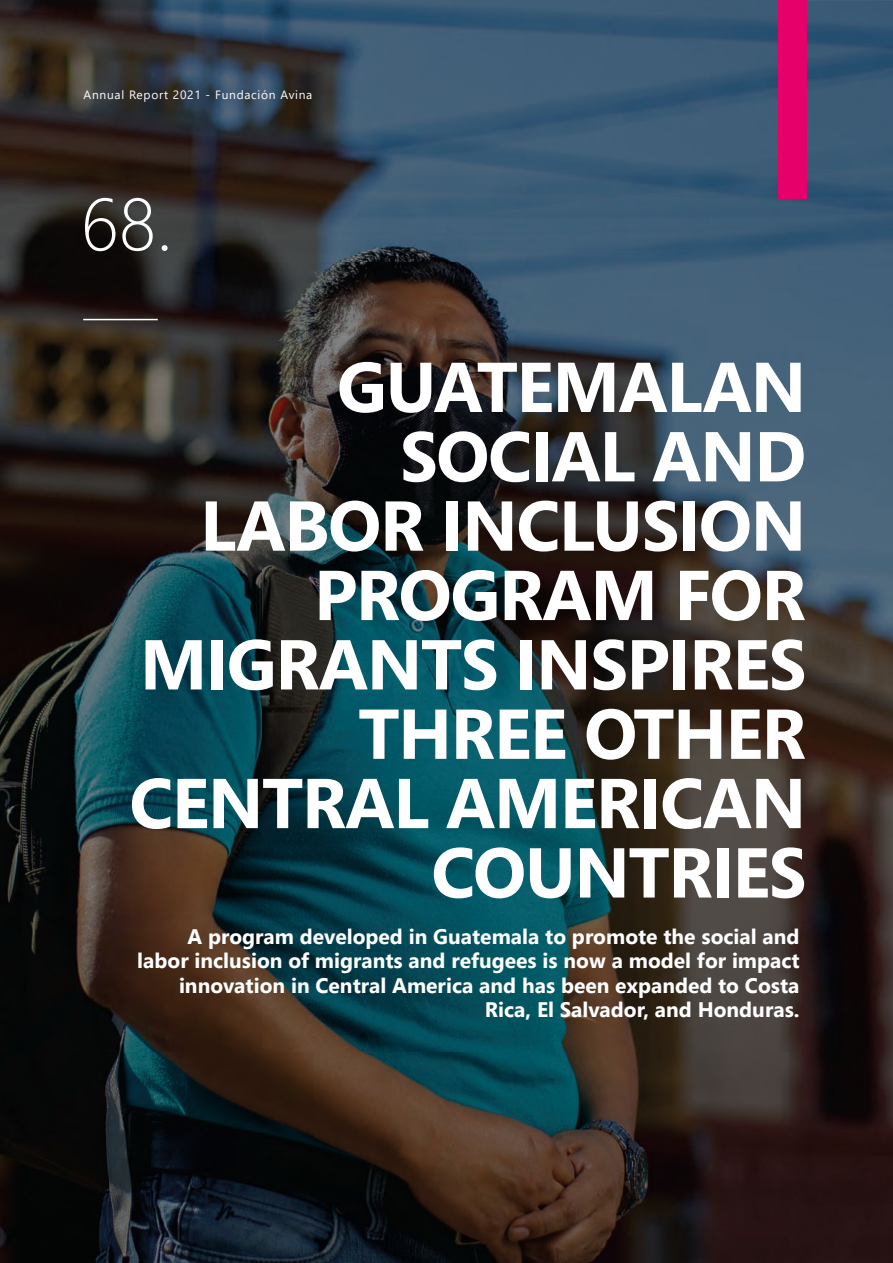
<style>
.page{position:relative;width:893px;height:1263px;background:#fff}
.page>*{position:absolute;margin:0;border:0;box-sizing:border-box;transform-origin:0 0}
.t1{font:300 73.65px "Segoe UI";color:#fff}
.t2{font:700 70.35px/69.3px "Segoe UI";letter-spacing:-.02em;color:#fff;text-align:right}
.t3{font:700 21px/24.3px "Segoe UI";color:#fff;text-align:right}
.t4{font:12px "Segoe UI";letter-spacing:.06em;color:#fff}
</style>
<div class="page">
<img style="left:0;top:0;width:893px;height:1263px">
<hr style="left:83px;top:319px;width:75px;height:1px;background:#fff">
<div style="left:778px;top:0;width:28px;height:199px;background:#e60069"></div>
<p class="t4" style="left:84px;top:84px;width:230px">Annual Report 2021 - Fundación Avina</p>
<h1 class="t1" style="left:81px;top:155px;width:94px">68.</h1>
<h2 class="t2" style="left:129px;top:350px;width:678px">GUATEMALAN<br>SOCIAL AND<br>LABOR INCLUSION<br>PROGRAM FOR<br>MIGRANTS INSPIRES<br>THREE OTHER<br>CENTRAL AMERICAN<br>COUNTRIES</h2>
<p class="t3" style="left:137px;top:924px;width:664px">A program developed in Guatemala to promote the social and labor inclusion of migrants and refugees is now a model for impact innovation in Central America and has been expanded to Costa Rica, El Salvador, and Honduras.</p>
</div>
